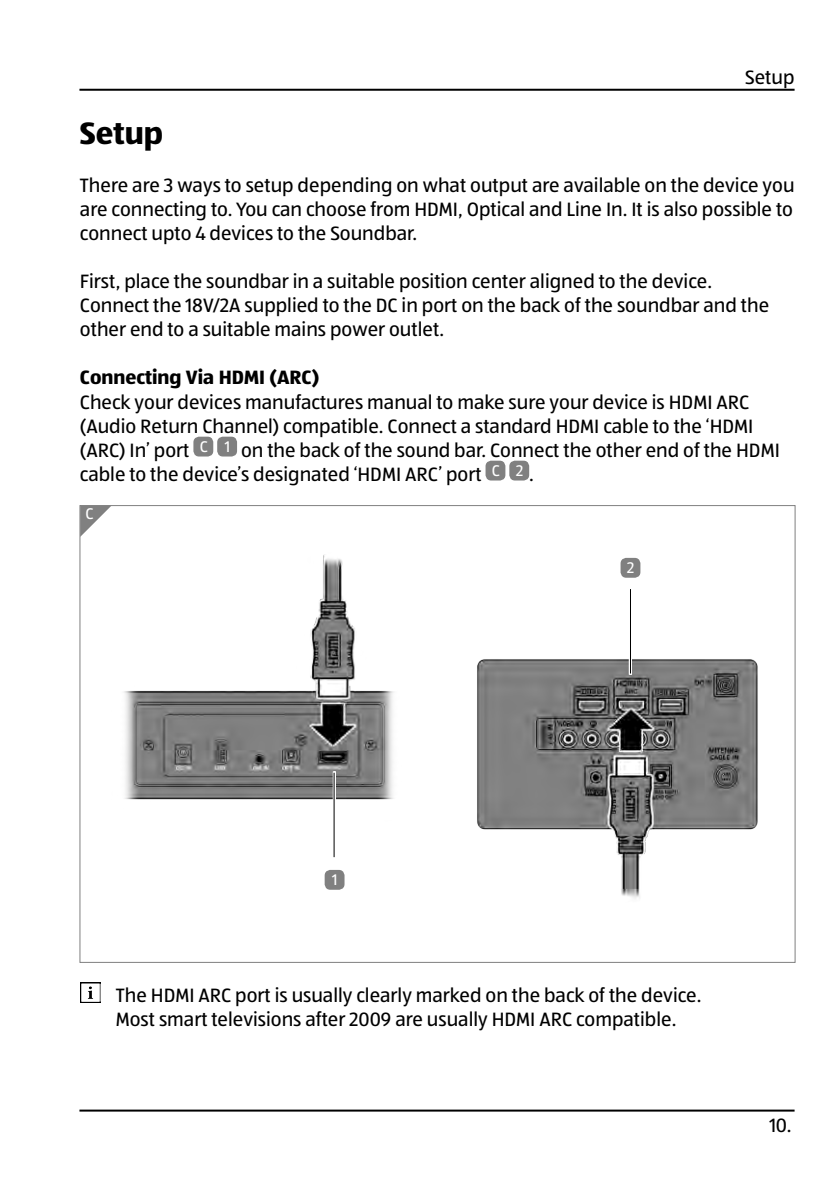
<style>
.page{position:relative;width:840px;height:1191px;background:#fff}
.page>*{position:absolute;margin:0;border:0;box-sizing:border-box;transform-origin:0 0}
.t1{font:700 32px "ALDISUEDOT";color:#000}
.t2{font:20px/24px "ALDISUEDOT";color:#000}
.t3{font:700 20px "ALDISUEDOT";color:#000}
.t4{font:16px "ALDISUEDOT";color:#fff}
</style>
<div class="page">
<hr style="left:79px;top:89px;width:715px;height:2px;background:#000">
<hr style="left:79px;top:1109px;width:715px;height:2px;background:#000">
<div style="left:193px;top:437px;width:20px;height:19px;background:#808080;border-radius:6px"></div>
<div style="left:217px;top:437px;width:20px;height:19px;background:#808080;border-radius:6px"></div>
<div style="left:485px;top:461px;width:20px;height:19px;background:#808080;border-radius:6px"></div>
<div style="left:509px;top:461px;width:20px;height:19px;background:#808080;border-radius:6px"></div>
<svg style="left:80px;top:505px;width:32px;height:32px"></svg>
<img style="left:101px;top:506px;width:315px;height:294px">
<div style="left:324px;top:870px;width:20px;height:19px;background:#808080;border-radius:6px"></div>
<hr style="left:332px;top:771px;width:3px;height:87px;background:#fff">
<hr style="left:333px;top:772px;width:1px;height:85px;background:#000">
<img style="left:458px;top:659px;width:315px;height:304px">
<svg style="left:628px;top:589px;width:4px;height:86px"></svg>
<hr style="left:629px;top:589px;width:1px;height:84px;background:#000">
<div style="left:620px;top:558px;width:20px;height:20px;background:#808080;border-radius:6px"></div>
<img style="left:80px;top:982px;width:20px;height:20px">
<p class="t2" style="left:744px;top:65px;width:51px">Setup</p>
<p class="t1" style="left:80px;top:112px;width:85px">Setup</p>
<p class="t2" style="left:80px;top:173px;width:715px;text-align:justify">There are 3 ways to setup depending on what output are available on the device you are connecting to. You can choose from HDMI, Optical and Line In. It is also possible to connect upto 4 devices to the Soundbar.</p>
<p class="t2" style="left:80px;top:269px;width:633px">First, place the soundbar in a suitable position center aligned to the device.</p>
<p class="t2" style="left:80px;top:293px;width:690px">Connect the 18V/2A supplied to the DC in port on the back of the soundbar and the other end to a suitable mains power outlet.</p>
<p class="t3" style="left:80px;top:364px;width:241px">Connecting Via HDMI (ARC)</p>
<p class="t2" style="left:80px;top:389px;width:670px">Check your devices manufactures manual to make sure your device is HDMI ARC</p>
<p class="t2" style="left:80px;top:413px;width:674px">(Audio Return Channel) compatible. Connect a standard HDMI cable to the ‘HDMI (ARC) In’ port</p>
<p class="t4" style="left:199px;top:436px;width:10px">C</p>
<p class="t4" style="left:225px;top:436px;width:7px">1</p>
<p class="t2" style="left:80px;top:437px;width:701px;text-indent:161px">on the back of the sound bar. Connect the other end of the HDMI cable to the device’s designated ‘HDMI ARC’ port</p>
<p class="t4" style="left:491px;top:460px;width:10px">C</p>
<p class="t4" style="left:515px;top:460px;width:9px">2</p>
<p class="t2" style="left:529px;top:461px;width:6px">.</p>
<p class="t4" style="left:86px;top:503px;width:10px">C</p>
<p class="t4" style="left:627px;top:557px;width:9px">2</p>
<p class="t4" style="left:332px;top:869px;width:7px">1</p>
<p class="t2" style="left:116px;top:983px;width:587px">The HDMI ARC port is usually clearly marked on the back of the device.</p>
<p class="t2" style="left:116px;top:1007px;width:562px">Most smart televisions after 2009 are usually HDMI ARC compatible.</p>
<p class="t2" style="left:768px;top:1112px;width:24px">10.</p>
</div>
